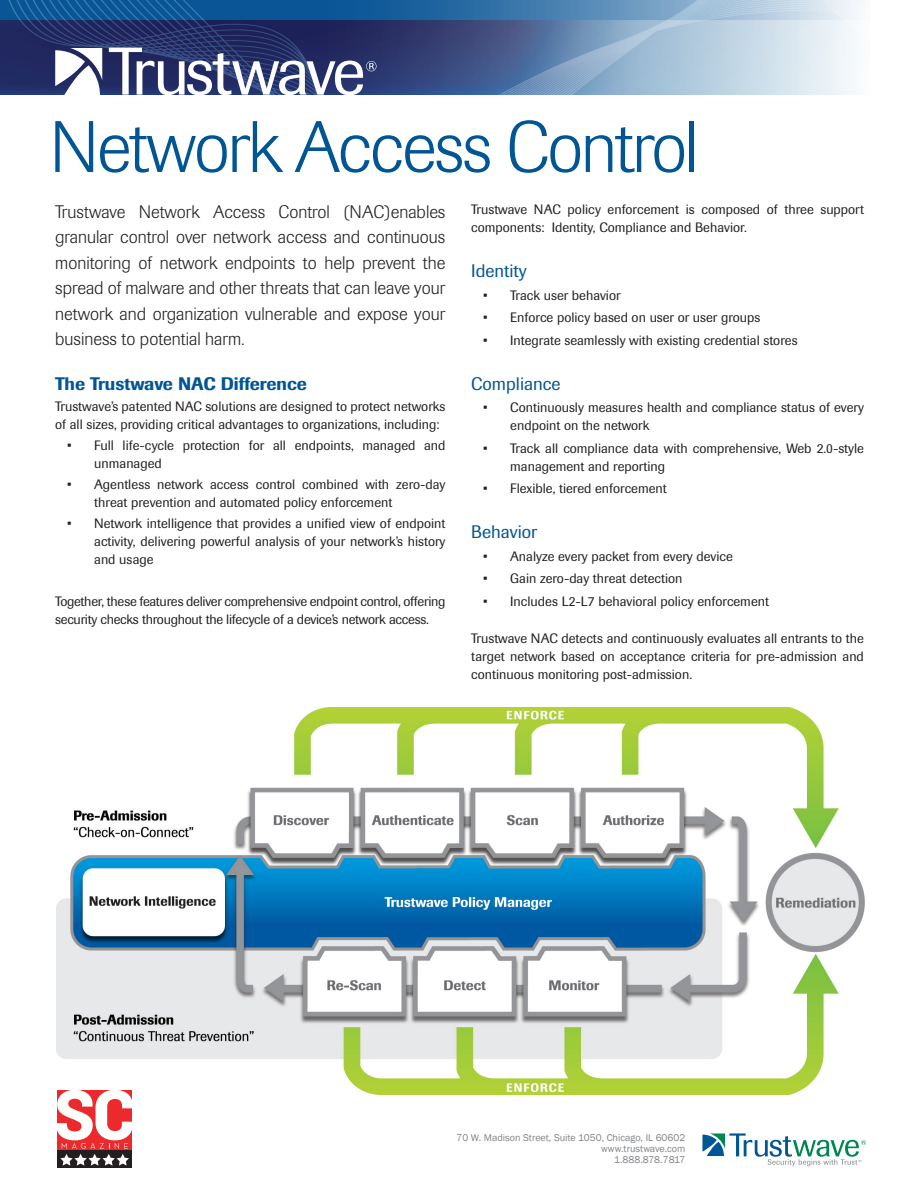
<style>
.page{position:relative;width:918px;height:1188px;background:#fff}
.page>*{position:absolute;margin:0;border:0;box-sizing:border-box;transform-origin:0 0}
.t1{font:300 72px "Imago";letter-spacing:-.03em;color:#005595}
.t2{font:300 18px/25.5px "Imago";color:#231f20;text-align:justify}
.t3{font:18px "Imago";color:#005595}
.t4{font:500 18px "Imago";color:#005595}
.t5{font:13.5px/18px "Imago";color:#231f20}
.t6{font:13.5px/18px "Imago";letter-spacing:-.02em;color:#231f20}
.t7{font:10.05px/11.4px "Franklin Gothic";color:#808285;text-align:right}
</style>
<div class="page">
<svg style="left:702px;top:1133px;width:164px;height:33px"></svg>
<img style="left:0;top:0;width:859px;height:95px">
<svg style="left:109px;top:48px;width:267px;height:47px"></svg>
<svg style="left:55px;top:48px;width:47px;height:47px"></svg>
<img style="left:56px;top:708px;width:809px;height:387px">
<div style="left:58px;top:1151px;width:74px;height:17px;background:#231f20"></div>
<svg style="left:56px;top:1090px;width:77px;height:76px"></svg>
<h1 class="t1" style="left:50px;top:107px;width:651px">Network Access Control</h1>
<p class="t2" style="left:55px;top:199px;width:392px">Trustwave Network Access Control (NAC)enables granular control over network access and continuous monitoring of network endpoints to help prevent the spread of malware and other threats that can leave your network and organization vulnerable and expose your business to potential harm.</p>
<h2 class="t4" style="left:55px;top:373px;width:253px">The Trustwave NAC Difference</h2>
<p class="t5" style="left:55px;top:397px;width:392px">Trustwave’s patented NAC solutions are designed to protect networks of all sizes, providing critical advantages to organizations, including:</p>
<p class="t5" style="left:94px;top:436px;width:353px;text-indent:-27px">• Full life-cycle protection for all endpoints, managed and unmanaged</p>
<p class="t5" style="left:94px;top:475px;width:353px;text-indent:-27px">• Agentless network access control combined with zero-day threat prevention and automated policy enforcement</p>
<p class="t5" style="left:94px;top:514px;width:353px;text-align:justify;text-indent:-27px">• Network intelligence that provides a unified view of endpoint activity, delivering powerful analysis of your network’s history and usage</p>
<p class="t6" style="left:55px;top:592px;width:392px">Together, these features deliver comprehensive endpoint control, offering security checks throughout the lifecycle of a device’s network access.</p>
<p class="t5" style="left:471px;top:201px;width:394px">Trustwave NAC policy enforcement is composed of three support components: Identity, Compliance and Behavior.</p>
<h2 class="t3" style="left:471px;top:261px;width:57px">Identity</h2>
<p class="t5" style="left:483px;top:286px;width:139px">• Track user behavior</p>
<p class="t5" style="left:483px;top:309px;width:279px">• Enforce policy based on user or user groups</p>
<p class="t5" style="left:483px;top:331px;width:316px">• Integrate seamlessly with existing credential stores</p>
<h2 class="t3" style="left:471px;top:373px;width:91px">Compliance</h2>
<p class="t5" style="left:510px;top:399px;width:355px;text-indent:-27px">• Continuously measures health and compliance status of every endpoint on the network</p>
<p class="t5" style="left:510px;top:439px;width:355px;text-indent:-27px">• Track all compliance data with comprehensive, Web 2.0-style management and reporting</p>
<p class="t5" style="left:483px;top:480px;width:185px">• Flexible, tiered enforcement</p>
<h2 class="t3" style="left:471px;top:522px;width:67px">Behavior</h2>
<p class="t5" style="left:483px;top:547px;width:251px">• Analyze every packet from every device</p>
<p class="t5" style="left:483px;top:570px;width:201px">• Gain zero-day threat detection</p>
<p class="t5" style="left:483px;top:592px;width:287px">• Includes L2-L7 behavioral policy enforcement</p>
<p class="t5" style="left:471px;top:630px;width:394px;text-align:justify">Trustwave NAC detects and continuously evaluates all entrants to the target network based on acceptance criteria for pre-admission and continuous monitoring post-admission.</p>
<p class="t7" style="left:457px;top:1132px;width:230px">70 W. Madison Street, Suite 1050, Chicago, IL 60602 www.trustwave.com<br>1.888.878.7817</p>
</div>
